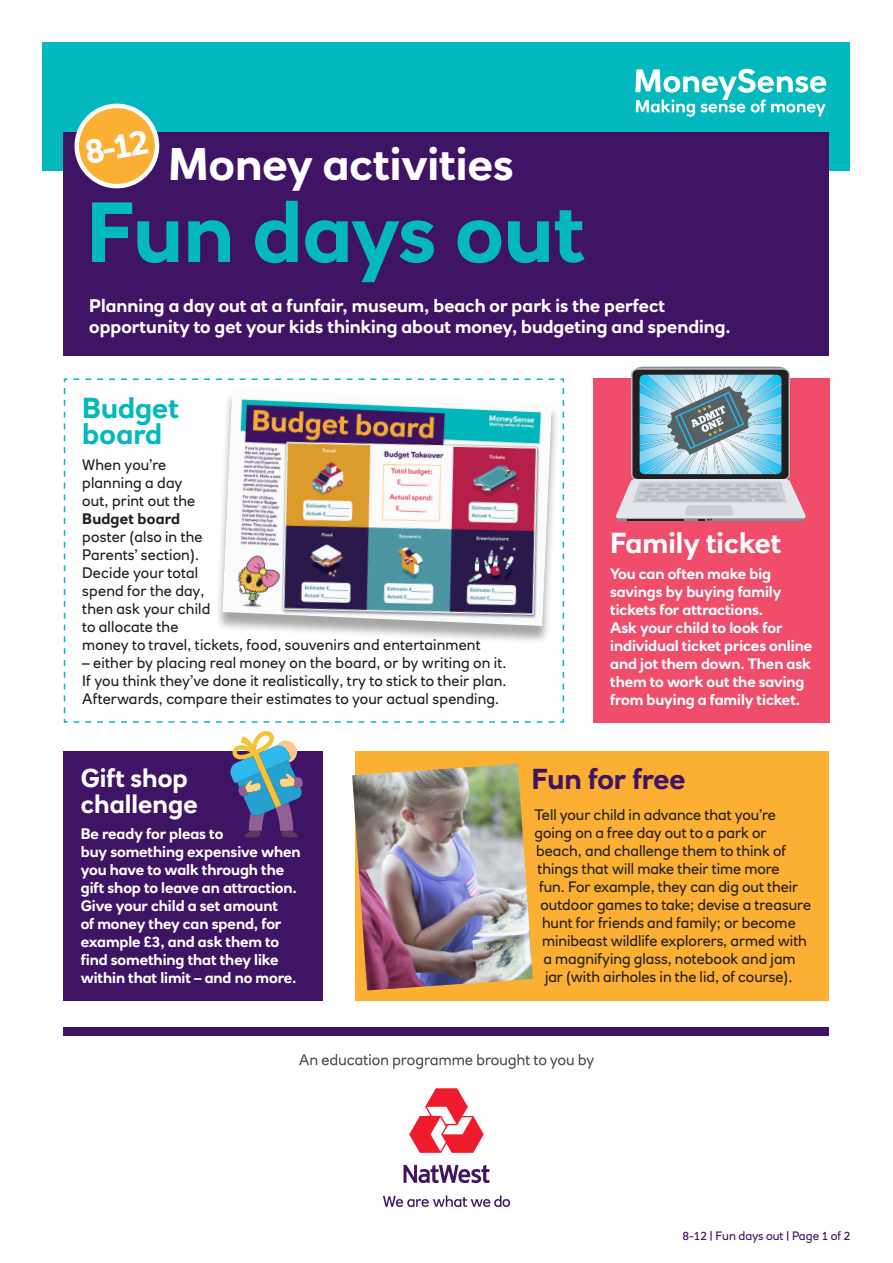
<style>
.page{position:relative;width:893px;height:1263px;background:#fff}
.page>*{position:absolute;margin:0;border:0;box-sizing:border-box;transform-origin:0 0}
.t1{font:700 84px "RN House Sans";color:#03b9bd}
.t2{font:700 45px "RN House Sans";color:#fff}
.t3{font:700 34.5px "RN House Sans";color:#fff}
.t4{font:700 28.5px "RN House Sans";color:#fff}
.t5{font:700 28.5px/25.5px "RN House Sans";color:#03b9bd}
.t6{font:700 28.5px "RN House Sans";color:#3f1464}
.t7{font:700 25.5px/25.5px "RN House Sans";color:#fff}
.t8{font:700 18px/21px "RN House Sans";color:#fff}
.t9{font:15px/18px "RN House Sans";color:#231f20}
.t10{font:700 15px/18px "RN House Sans";letter-spacing:-.005em;color:#fff}
.t11{font:12px "RN House Sans";color:#3f1464}
.s1{font-weight:700}
</style>
<div class="page">
<div style="left:43px;top:43px;width:807px;height:128px;background:#03b9bd"></div>
<svg style="left:635px;top:69px;width:191px;height:48px"></svg>
<div style="left:64px;top:132px;width:765px;height:223px;background:#3f1464"></div>
<svg style="left:75px;top:104px;width:84px;height:85px"></svg>
<div style="left:64px;top:1027px;width:765px;height:9px;background:#3f1464"></div>
<img style="left:300px;top:1055px;width:293px;height:153px">
<div style="left:593px;top:378px;width:236px;height:345px;background:#ef4d69"></div>
<svg style="left:63px;top:378px;width:502px;height:345px"></svg>
<div style="left:64px;top:751px;width:259px;height:249px;background:#3f1464"></div>
<div style="left:355px;top:751px;width:474px;height:249px;background:#fbb033"></div>
<div style="left:215px;top:391px;width:345px;height:253px;background:#231f20;opacity:.4"></div>
<img style="left:222px;top:389px;width:330px;height:237px">
<img style="left:352px;top:764px;width:181px;height:226px">
<svg style="left:230px;top:731px;width:73px;height:106px"></svg>
<svg style="left:616px;top:367px;width:190px;height:154px;background:#a1a5b3"></svg>
<p class="t3" style="left:82px;top:131px;width:65px;rotate:-10deg">8-12</p>
<p class="t2" style="left:168px;top:136px;width:347px">Money activities</p>
<p class="t1" style="left:86px;top:181px;width:500px">Fun days out</p>
<p class="t8" style="left:89px;top:295px;width:643px">Planning a day out at a funfair, museum, beach or park is the perfect opportunity to get your kids thinking about money, budgeting and spending.</p>
<p class="t5" style="left:82px;top:395px;width:98px">Budget board</p>
<p class="t9" style="left:82px;top:456px;width:400px">When you’re<br>planning a day<br>out, print out the<br><span class="s1">Budget board<br></span>poster (also in the<br>Parents’ section).<br>Decide your total<br>spend for the day,<br>then ask your child<br>to allocate the<br>money to travel, tickets, food, souvenirs and entertainment</p>
<p class="t9" style="left:82px;top:654px;width:426px;text-align:justify">– either by placing real money on the board, or by writing on it.<br>If you think they’ve done it realistically, try to stick to their plan.<br>Afterwards, compare their estimates to your actual spending.</p>
<p class="t7" style="left:81px;top:765px;width:119px">Gift shop challenge</p>
<p class="t10" style="left:81px;top:825px;width:221px">Be ready for pleas to<br>buy something expensive when you have to walk through the gift shop to leave an attraction.<br>Give your child a set amount<br>of money they can spend, for example £3, and ask them to find something that they like within that limit – and no more.</p>
<p class="t4" style="left:610px;top:525px;width:173px">Family ticket</p>
<p class="t10" style="left:610px;top:565px;width:203px">You can often make big savings by buying family tickets for attractions.<br>Ask your child to look for individual ticket prices online and jot them down. Then ask them to work out the saving from buying a family ticket.</p>
<p class="t6" style="left:531px;top:762px;width:156px">Fun for free</p>
<p class="t9" style="left:534px;top:806px;width:243px">Tell your child in advance that you’re</p>
<p class="t9" style="left:534px;top:824px;width:233px">going on a free day out to a park or</p>
<p class="t9" style="left:536px;top:842px;width:252px">beach, and challenge them to think of</p>
<p class="t9" style="left:537px;top:860px;width:244px">things that will make their time more</p>
<p class="t9" style="left:539px;top:878px;width:261px">fun. For example, they can dig out their</p>
<p class="t9" style="left:540px;top:896px;width:272px">outdoor games to take; devise a treasure</p>
<p class="t9" style="left:542px;top:914px;width:255px">hunt for friends and family; or become</p>
<p class="t9" style="left:542px;top:932px;width:266px">minibeast wildlife explorers, armed with</p>
<p class="t9" style="left:543px;top:950px;width:254px">a magnifying glass, notebook and jam</p>
<p class="t9" style="left:545px;top:968px;width:249px">jar (with airholes in the lid, of course).</p>
<p class="t11" style="left:682px;top:1228px;width:170px">8-12 <span class="s1">|</span> Fun days out <span class="s1">|</span> Page 1 of 2</p>
</div>
